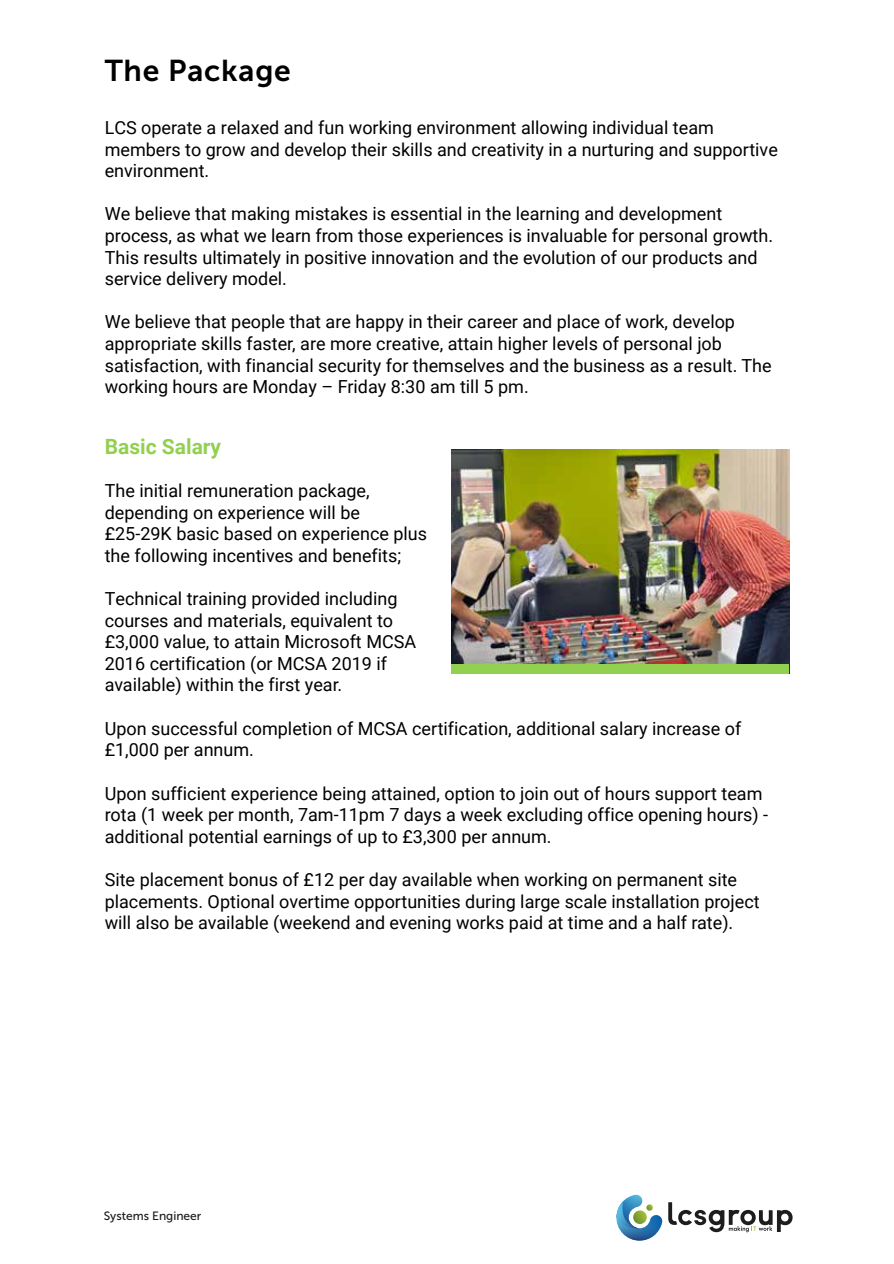
<style>
.page{position:relative;width:894px;height:1264px;background:#fff}
.page>*{position:absolute;margin:0;border:0;box-sizing:border-box;transform-origin:0 0}
.t1{font:30px "Museo Sans 700";letter-spacing:.025em;color:#000}
.t2{font:700 21px "Roboto";color:#92d050}
.t3{font:18px/21.6px "Roboto";color:#000}
.t4{font:12px "Museo Sans 500";color:#1a1a1a}
</style>
<div class="page">
<img style="left:451px;top:449px;width:337px;height:215px">
<div style="left:451px;top:664px;width:337px;height:9px;background:#92d050"></div>
<svg style="left:668px;top:1202px;width:124px;height:30px"></svg>
<svg style="left:616px;top:1194px;width:46px;height:46px"></svg>
<h1 class="t1" style="left:105px;top:54px;width:188px">The Package</h1>
<p class="t3" style="left:105px;top:116px;width:674px">LCS operate a relaxed and fun working environment allowing individual team members to grow and develop their skills and creativity in a nurturing and supportive environment.</p>
<p class="t3" style="left:105px;top:202px;width:669px">We believe that making mistakes is essential in the learning and development process, as what we learn from those experiences is invaluable for personal growth.<br>This results ultimately in positive innovation and the evolution of our products and service delivery model.</p>
<p class="t3" style="left:105px;top:310px;width:668px">We believe that people that are happy in their career and place of work, develop appropriate skills faster, are more creative, attain higher levels of personal job satisfaction, with financial security for themselves and the business as a result. The working hours are Monday – Friday 8:30 am till 5 pm.</p>
<p class="t2" style="left:105px;top:431px;width:118px">Basic Salary</p>
<p class="t3" style="left:105px;top:479px;width:324px">The initial remuneration package, depending on experience will be £25-29K basic based on experience plus the following incentives and benefits;</p>
<p class="t3" style="left:105px;top:587px;width:313px">Technical training provided including courses and materials, equivalent to £3,000 value, to attain Microsoft MCSA 2016 certification (or MCSA 2019 if available) within the first year.</p>
<p class="t3" style="left:105px;top:716px;width:638px">Upon successful completion of MCSA certification, additional salary increase of £1,000 per annum.</p>
<p class="t3" style="left:105px;top:781px;width:664px">Upon sufficient experience being attained, option to join out of hours support team rota (1 week per month, 7am-11pm 7 days a week excluding office opening hours) - additional potential earnings of up to £3,300 per annum.</p>
<p class="t3" style="left:105px;top:868px;width:656px">Site placement bonus of £12 per day available when working on permanent site placements. Optional overtime opportunities during large scale installation project will also be available (weekend and evening works paid at time and a half rate).</p>
<p class="t4" style="left:104px;top:1209px;width:99px">Systems Engineer</p>
</div>
